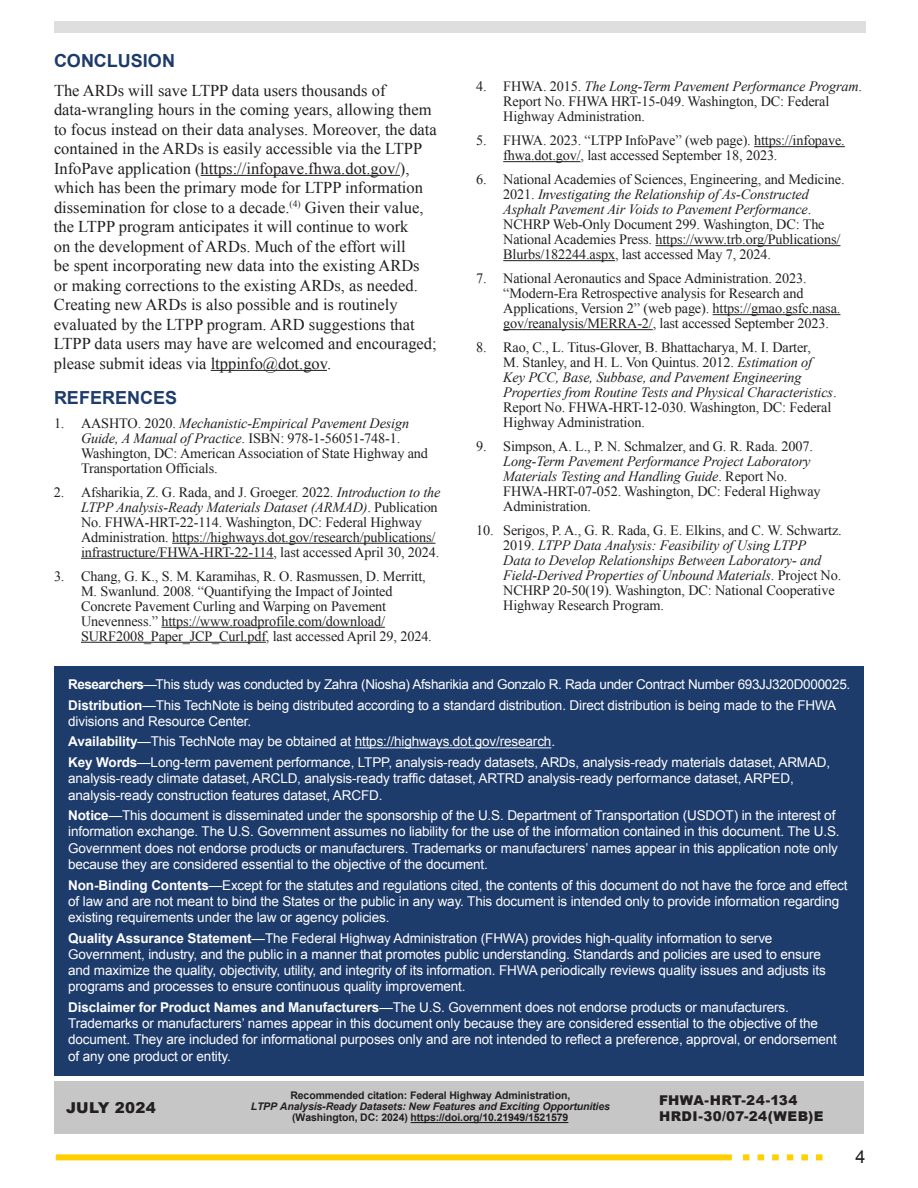
<style>
.page{position:relative;width:918px;height:1188px;background:#fff}
.page>*{position:absolute;margin:0;border:0;box-sizing:border-box;transform-origin:0 0}
.t1{font:700 18px "Arial";color:#1d3b6b}
.t2{font:18px "Arial";color:#231f20}
.t3{font:16.5px/19.5px "Times New Roman";color:#231f20}
.t4{font:900 15px "Arial";letter-spacing:.02em;color:#231f20}
.t5{font:14.25px/15px "Times New Roman";letter-spacing:-.01em;color:#231f20}
.t6{font:13.5px/16.2px "Arial";letter-spacing:-.01em;color:#fff}
.t7{font:900 13.5px "Arial";letter-spacing:.03em;color:#231f20}
.t8{font:700 10.5px/11.2px "Arial";letter-spacing:-.01em;color:#231f20;text-align:center}
.s1{font-style:italic}
.s2{font-weight:700}
</style>
<div class="page">
<div style="left:54px;top:21px;width:812px;height:12px;background:#dedede"></div>
<svg style="left:743px;top:1154px;width:80px;height:6px"></svg>
<div style="left:56px;top:1154px;width:676px;height:6px;background:#ffcf01"></div>
<hr style="left:201px;top:175px;width:199px;height:1px;background:#231f20">
<hr style="left:211px;top:370px;width:116px;height:1px;background:#231f20">
<hr style="left:172px;top:543px;width:263px;height:1px;background:#231f20">
<hr style="left:81px;top:558px;width:192px;height:1px;background:#231f20">
<hr style="left:161px;top:627px;width:224px;height:1px;background:#231f20">
<hr style="left:81px;top:642px;width:185px;height:1px;background:#231f20">
<hr style="left:754px;top:146px;width:91px;height:1px;background:#231f20">
<hr style="left:503px;top:161px;width:78px;height:1px;background:#231f20">
<hr style="left:655px;top:245px;width:186px;height:1px;background:#231f20">
<hr style="left:503px;top:260px;width:112px;height:1px;background:#231f20">
<hr style="left:713px;top:314px;width:127px;height:1px;background:#231f20">
<hr style="left:503px;top:329px;width:150px;height:1px;background:#231f20">
<div style="left:54px;top:666px;width:810px;height:410px;background:#1d3b6b"></div>
<hr style="left:355px;top:747px;width:196px;height:1px;background:#fff">
<div style="left:54px;top:1082px;width:810px;height:52px;background:#c6c6c6"></div>
<hr style="left:411px;top:1122px;width:157px;height:1px;background:#231f20">
<h1 class="t1" style="left:54px;top:49px;width:122px">CONCLUSION</h1>
<p class="t3" style="left:54px;top:80px;width:384px">The ARDs will save LTPP data users thousands of data-wrangling hours in the coming years, allowing them to focus instead on their data analyses. Moreover, the data contained in the ARDs is easily accessible via the LTPP InfoPave application (https://infopave.fhwa.dot.gov/), which has been the primary mode for LTPP information dissemination for close to a decade.<sup>(4)</sup> Given their value, the LTPP program anticipates it will continue to work<br>on the development of ARDs. Much of the effort will<br>be spent incorporating new data into the existing ARDs or making corrections to the existing ARDs, as needed.<br>Creating new ARDs is also possible and is routinely evaluated by the LTPP program. ARD suggestions that LTPP data users may have are welcomed and encouraged; please submit ideas via ltppinfo@dot.gov.</p>
<h1 class="t1" style="left:54px;top:386px;width:125px">REFERENCES</h1>
<p class="t5" style="left:81px;top:415px;width:349px;text-indent:-27px">1. AASHTO. 2020. <span class="s1">Mechanistic-Empirical Pavement Design Guide, A Manual of Practice</span>. ISBN: 978-1-56051-748-1.<br>Washington, DC: American Association of State Highway and Transportation Officials.</p>
<p class="t5" style="left:81px;top:484px;width:361px;text-indent:-27px">2. Afsharikia, Z. G. Rada, and J. Groeger. 2022. <span class="s1">Introduction to the LTPP Analysis-Ready Materials Dataset (ARMAD)</span>. Publication No. FHWA-HRT-22-114. Washington, DC: Federal Highway Administration. https://highways.dot.gov/research/publications/ infrastructure/FHWA-HRT-22-114, last accessed April 30, 2024.</p>
<p class="t5" style="left:81px;top:568px;width:352px;text-indent:-27px">3. Chang, G. K., S. M. Karamihas, R. O. Rasmussen, D. Merritt, M. Swanlund. 2008. “Quantifying the Impact of Jointed Concrete Pavement Curling and Warping on Pavement Unevenness.” https://www.roadprofile.com/download/ SURF2008_Paper_JCP_Curl.pdf, last accessed April 29, 2024.</p>
<p class="t5" style="left:503px;top:79px;width:360px;text-indent:-27px">4. FHWA. 2015. <span class="s1">The Long-Term Pavement Performance Program</span>.<br>Report No. FHWA HRT-15-049. Washington, DC: Federal<br>Highway Administration.</p>
<p class="t5" style="left:503px;top:133px;width:343px;text-indent:-27px">5. FHWA. 2023. “LTPP InfoPave” (web page). https://infopave. fhwa.dot.gov/, last accessed September 18, 2023.</p>
<p class="t5" style="left:503px;top:172px;width:343px;text-indent:-27px">6. National Academies of Sciences, Engineering, and Medicine.<br>2021. <span class="s1">Investigating the Relationship of As-Constructed Asphalt Pavement Air Voids to Pavement Performance</span>.<br>NCHRP Web-Only Document 299. Washington, DC: The National Academies Press. https://www.trb.org/Publications/ Blurbs/182244.aspx, last accessed May 7, 2024.</p>
<p class="t5" style="left:503px;top:271px;width:339px;text-indent:-27px">7. National Aeronautics and Space Administration. 2023. “Modern-Era Retrospective analysis for Research and Applications, Version 2” (web page). https://gmao.gsfc.nasa. gov/reanalysis/MERRA-2/, last accessed September 2023.</p>
<p class="t5" style="left:503px;top:340px;width:335px;text-indent:-27px">8. Rao, C., L. Titus-Glover, B. Bhattacharya, M. I. Darter,<br>M. Stanley, and H. L. Von Quintus. 2012. <span class="s1">Estimation of Key PCC, Base, Subbase, and Pavement Engineering Properties from Routine Tests and Physical Characteristics</span>.<br>Report No. FHWA-HRT-12-030. Washington, DC: Federal Highway Administration.</p>
<p class="t5" style="left:503px;top:439px;width:319px;text-indent:-27px">9. Simpson, A. L., P. N. Schmalzer, and G. R. Rada. 2007.<br><span class="s1">Long-Term Pavement Performance Project Laboratory Materials Testing and Handling Guide</span>. Report No.<br>FHWA-HRT-07-052. Washington, DC: Federal Highway Administration.</p>
<p class="t5" style="left:503px;top:523px;width:340px;text-indent:-27px">10. Serigos, P. A., G. R. Rada, G. E. Elkins, and C. W. Schwartz.<br>2019. <span class="s1">LTPP Data Analysis: Feasibility of Using LTPP<br>Data to Develop Relationships Between Laboratory- and Field-Derived Properties of Unbound Materials</span>. Project No.<br>NCHRP 20-50(19). Washington, DC: National Cooperative Highway Research Program.</p>
<p class="t6" style="left:68px;top:676px;width:784px"><span class="s2">Researchers</span>—This study was conducted by Zahra (Niosha) Afsharikia and Gonzalo R. Rada under Contract Number 693JJ320D000025.</p>
<p class="t6" style="left:68px;top:697px;width:769px"><span class="s2">Distribution</span>—This TechNote is being distributed according to a standard distribution. Direct distribution is being made to the FHWA divisions and Resource Center.</p>
<p class="t6" style="left:68px;top:734px;width:488px"><span class="s2">Availability</span>—This TechNote may be obtained at https://highways.dot.gov/research.</p>
<p class="t6" style="left:68px;top:754px;width:764px"><span class="s2">Key Words</span>—Long-term pavement performance, LTPP, analysis-ready datasets, ARDs, analysis-ready materials dataset, ARMAD, analysis-ready climate dataset, ARCLD, analysis-ready traffic dataset, ARTRD analysis-ready performance dataset, ARPED, analysis-ready construction features dataset, ARCFD.</p>
<p class="t6" style="left:68px;top:808px;width:773px"><span class="s2">Notice</span>—This document is disseminated under the sponsorship of the U.S. Department of Transportation (USDOT) in the interest of information exchange. The U.S. Government assumes no liability for the use of the information contained in this document. The U.S.<br>Government does not endorse products or manufacturers. Trademarks or manufacturers’ names appear in this application note only because they are considered essential to the objective of the document.</p>
<p class="t6" style="left:68px;top:877px;width:781px"><span class="s2">Non-Binding Contents</span>—Except for the statutes and regulations cited, the contents of this document do not have the force and effect of law and are not meant to bind the States or the public in any way. This document is intended only to provide information regarding existing requirements under the law or agency policies.</p>
<p class="t6" style="left:68px;top:930px;width:759px"><span class="s2">Quality Assurance Statement</span>—The Federal Highway Administration (FHWA) provides high-quality information to serve Government, industry, and the public in a manner that promotes public understanding. Standards and policies are used to ensure and maximize the quality, objectivity, utility, and integrity of its information. FHWA periodically reviews quality issues and adjusts its programs and processes to ensure continuous quality improvement.</p>
<p class="t6" style="left:68px;top:999px;width:770px"><span class="s2">Disclaimer for Product Names and Manufacturers</span>—The U.S. Government does not endorse products or manufacturers.<br>Trademarks or manufacturers’ names appear in this document only because they are considered essential to the objective of the document. They are included for informational purposes only and are not intended to reflect a preference, approval, or endorsement of any one product or entity.</p>
<p class="t4" style="left:66px;top:1097px;width:91px">JULY 2024</p>
<p class="t8" style="left:251px;top:1090px;width:361px">Recommended citation: Federal Highway Administration,<br><span class="s1">LTPP Analysis-Ready Datasets: New Features and Exciting Opportunities </span>(Washington, DC: 2024) https://doi.org/10.21949/1521579</p>
<p class="t7" style="left:659px;top:1090px;width:140px">FHWA-HRT-24-134</p>
<p class="t7" style="left:659px;top:1106px;width:166px">HRDI-30/07-24(WEB)E</p>
<p class="t2" style="left:855px;top:1144px;width:12px">4</p>
</div>
